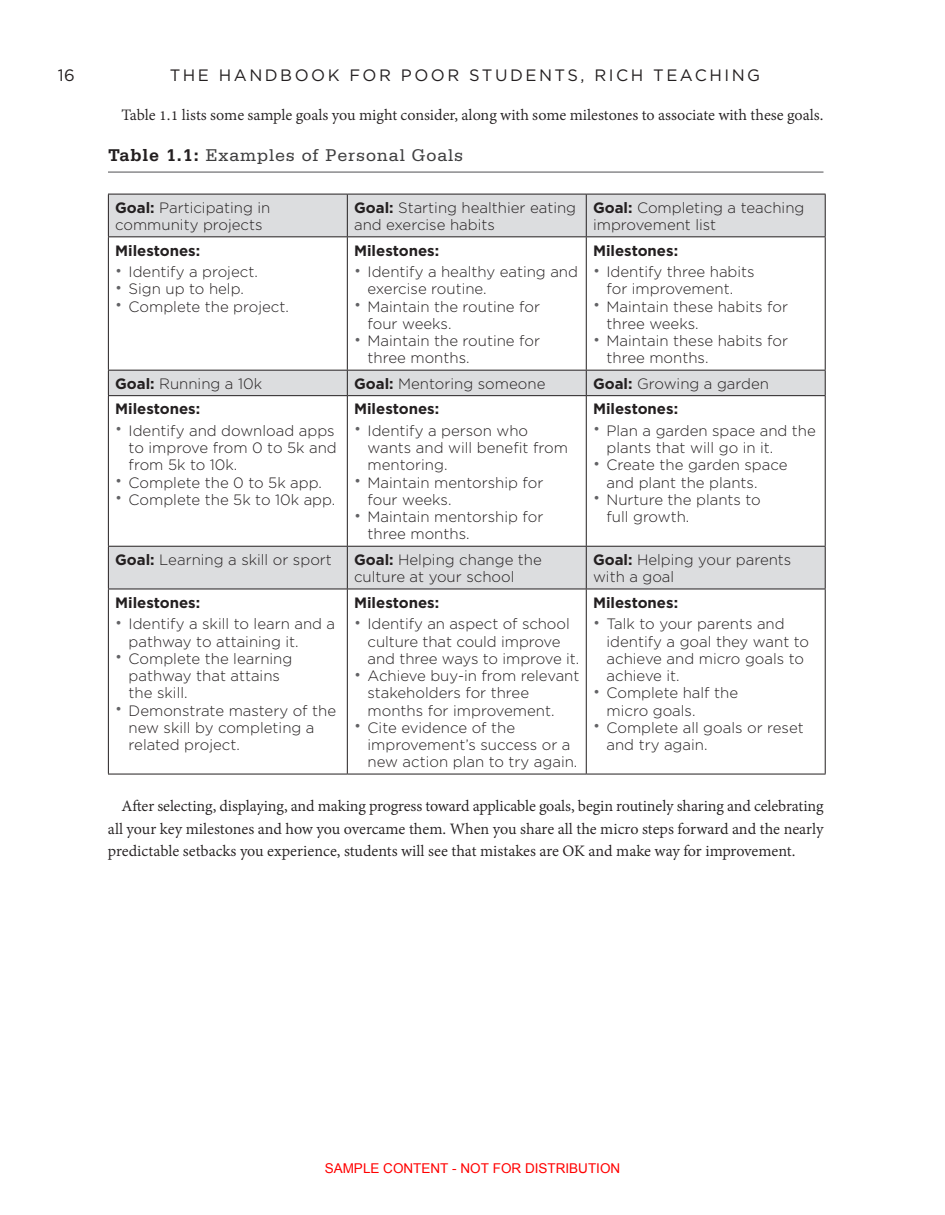
<style>
.page{position:relative;width:945px;height:1215px;background:#fff}
.page>*{position:absolute;margin:0;border:0;box-sizing:border-box;transform-origin:0 0}
.table_title{font:18px "Serifa Std";letter-spacing:.05em;color:#3e3e3f}
.t1{font:17.25px/22.5px "Adobe Devanagari";color:#231f20;text-align:justify}
.t2{font:16.5px "Gotham";letter-spacing:.15em;color:#231f20}
.table_text{font:300 15px/17.2px "Gotham";color:#231f20}
.table_text-2{font:700 15px "Gotham";color:#231f20}
.t3{font:13.5px "Arial";color:#f00}
.s1{font-weight:700;color:#231f20}
.s2{font-weight:700}
.s3{color:#636366}
</style>
<div class="page">
<hr style="left:108px;top:172px;width:716px;height:1px;background:#636366">
<svg style="left:109px;top:195px;width:716px;height:394px"></svg>
<hr style="left:347px;top:194px;width:1px;height:42px;background:#231f20">
<hr style="left:586px;top:194px;width:1px;height:42px;background:#231f20">
<hr style="left:108px;top:236px;width:239px;height:1px;background:#231f20">
<hr style="left:347px;top:236px;width:239px;height:1px;background:#231f20">
<hr style="left:347px;top:237px;width:1px;height:133px;background:#231f20">
<hr style="left:586px;top:236px;width:240px;height:1px;background:#231f20">
<hr style="left:586px;top:237px;width:1px;height:133px;background:#231f20">
<hr style="left:108px;top:370px;width:239px;height:1px;background:#231f20">
<hr style="left:347px;top:370px;width:239px;height:1px;background:#231f20">
<svg style="left:347px;top:371px;width:1px;height:24px"></svg>
<hr style="left:586px;top:370px;width:240px;height:1px;background:#231f20">
<svg style="left:586px;top:371px;width:1px;height:24px"></svg>
<hr style="left:108px;top:395px;width:239px;height:1px;background:#231f20">
<hr style="left:347px;top:395px;width:239px;height:1px;background:#231f20">
<hr style="left:347px;top:396px;width:1px;height:150px;background:#231f20">
<hr style="left:586px;top:395px;width:240px;height:1px;background:#231f20">
<hr style="left:586px;top:396px;width:1px;height:150px;background:#231f20">
<hr style="left:108px;top:546px;width:239px;height:1px;background:#231f20">
<hr style="left:347px;top:546px;width:239px;height:1px;background:#231f20">
<hr style="left:347px;top:547px;width:1px;height:42px;background:#231f20">
<hr style="left:586px;top:546px;width:240px;height:1px;background:#231f20">
<hr style="left:586px;top:547px;width:1px;height:42px;background:#231f20">
<hr style="left:108px;top:589px;width:239px;height:1px;background:#231f20">
<hr style="left:347px;top:589px;width:239px;height:1px;background:#231f20">
<hr style="left:347px;top:589px;width:1px;height:185px;background:#231f20">
<hr style="left:586px;top:589px;width:240px;height:1px;background:#231f20">
<hr style="left:586px;top:589px;width:1px;height:185px;background:#231f20">
<hr style="left:108px;top:194px;width:239px;height:1px;background:#231f20">
<hr style="left:108px;top:194px;width:1px;height:42px;background:#231f20">
<hr style="left:347px;top:194px;width:239px;height:1px;background:#231f20">
<hr style="left:586px;top:194px;width:240px;height:1px;background:#231f20">
<hr style="left:825px;top:194px;width:1px;height:42px;background:#231f20">
<hr style="left:108px;top:237px;width:1px;height:133px;background:#231f20">
<hr style="left:825px;top:237px;width:1px;height:133px;background:#231f20">
<svg style="left:108px;top:371px;width:1px;height:24px"></svg>
<svg style="left:825px;top:371px;width:1px;height:24px"></svg>
<hr style="left:108px;top:396px;width:1px;height:150px;background:#231f20">
<hr style="left:825px;top:396px;width:1px;height:150px;background:#231f20">
<hr style="left:108px;top:547px;width:1px;height:42px;background:#231f20">
<hr style="left:825px;top:547px;width:1px;height:42px;background:#231f20">
<hr style="left:108px;top:589px;width:1px;height:185px;background:#231f20">
<hr style="left:825px;top:589px;width:1px;height:185px;background:#231f20">
<hr style="left:108px;top:774px;width:239px;height:1px;background:#231f20">
<hr style="left:347px;top:774px;width:239px;height:1px;background:#231f20">
<hr style="left:586px;top:774px;width:240px;height:1px;background:#231f20">
<p class="t2" style="left:58px;top:64px;width:18px">16</p>
<p class="t2" style="left:170px;top:64px;width:592px">THE HANDBOOK FOR POOR STUDENTS, RICH TEACHING</p>
<p class="t1" style="left:122px;top:105px;width:704px">Table 1.1 lists some sample goals you might consider, along with some milestones to associate with these goals.</p>
<p class="table_title" style="left:108px;top:145px;width:357px"><span class="s1">Table 1.1:</span> Examples of Personal Goals</p>
<p class="table_text" style="left:115px;top:199px;width:157px"><span class="s2">Goal:</span> Participating in community projects</p>
<p class="table_text" style="left:354px;top:199px;width:224px"><span class="s2">Goal:</span> Starting healthier eating and exercise habits</p>
<p class="table_text" style="left:593px;top:199px;width:213px"><span class="s2">Goal:</span> Completing a teaching improvement list</p>
<p class="table_text-2" style="left:115px;top:240px;width:87px">Milestones:</p>
<p class="table_text" style="left:115px;top:263px;width:144px"><span class="s3">•</span> Identify a project.</p>
<p class="table_text" style="left:115px;top:280px;width:130px"><span class="s3">•</span> Sign up to help.</p>
<p class="table_text" style="left:115px;top:297px;width:175px"><span class="s3">•</span> Complete the project.</p>
<p class="table_text-2" style="left:354px;top:240px;width:87px">Milestones:</p>
<p class="table_text" style="left:368px;top:263px;width:212px;text-indent:-14px"><span class="s3">•</span> Identify a healthy eating and exercise routine.</p>
<p class="table_text" style="left:368px;top:297px;width:174px;text-indent:-14px"><span class="s3">•</span> Maintain the routine for four weeks.</p>
<p class="table_text" style="left:368px;top:332px;width:174px;text-indent:-14px"><span class="s3">•</span> Maintain the routine for three months.</p>
<p class="table_text-2" style="left:593px;top:240px;width:87px">Milestones:</p>
<p class="table_text" style="left:593px;top:263px;width:163px;text-align:center"><span class="s3">•</span> Identify three habits for improvement.</p>
<p class="table_text" style="left:607px;top:297px;width:183px;text-indent:-14px"><span class="s3">•</span> Maintain these habits for three weeks.</p>
<p class="table_text" style="left:607px;top:332px;width:183px;text-indent:-14px"><span class="s3">•</span> Maintain these habits for three months.</p>
<p class="table_text" style="left:115px;top:375px;width:149px"><span class="s2">Goal:</span> Running a 10k</p>
<p class="table_text" style="left:354px;top:375px;width:193px"><span class="s2">Goal:</span> Mentoring someone</p>
<p class="table_text" style="left:593px;top:375px;width:178px"><span class="s2">Goal:</span> Growing a garden</p>
<p class="table_text-2" style="left:115px;top:399px;width:87px">Milestones:</p>
<p class="table_text" style="left:129px;top:422px;width:210px;text-indent:-14px"><span class="s3">•</span> Identify and download apps to improve from 0 to 5k and from 5k to 10k.</p>
<p class="table_text" style="left:115px;top:473px;width:208px"><span class="s3">•</span> Complete the 0 to 5k app.</p>
<p class="table_text" style="left:115px;top:491px;width:222px"><span class="s3">•</span> Complete the 5k to 10k app.</p>
<p class="table_text-2" style="left:354px;top:399px;width:87px">Milestones:</p>
<p class="table_text" style="left:368px;top:422px;width:202px;text-indent:-14px"><span class="s3">•</span> Identify a person who wants and will benefit from mentoring.</p>
<p class="table_text" style="left:368px;top:473px;width:177px;text-indent:-14px"><span class="s3">•</span> Maintain mentorship for four weeks.</p>
<p class="table_text" style="left:368px;top:508px;width:177px;text-indent:-14px"><span class="s3">•</span> Maintain mentorship for three months.</p>
<p class="table_text-2" style="left:593px;top:399px;width:87px">Milestones:</p>
<p class="table_text" style="left:607px;top:422px;width:211px;text-indent:-14px"><span class="s3">•</span> Plan a garden space and the plants that will go in it.</p>
<p class="table_text" style="left:607px;top:456px;width:183px;text-indent:-14px"><span class="s3">•</span> Create the garden space and plant the plants.</p>
<p class="table_text" style="left:607px;top:491px;width:156px;text-indent:-14px"><span class="s3">•</span> Nurture the plants to full growth.</p>
<p class="table_text" style="left:115px;top:551px;width:218px"><span class="s2">Goal:</span> Learning a skill or sport</p>
<p class="table_text" style="left:354px;top:551px;width:189px"><span class="s2">Goal:</span> Helping change the culture at your school</p>
<p class="table_text" style="left:593px;top:551px;width:200px"><span class="s2">Goal:</span> Helping your parents with a goal</p>
<p class="table_text-2" style="left:115px;top:592px;width:87px">Milestones:</p>
<p class="table_text" style="left:129px;top:615px;width:208px;text-indent:-14px"><span class="s3">•</span> Identify a skill to learn and a pathway to attaining it.</p>
<p class="table_text" style="left:129px;top:649px;width:165px;text-indent:-14px"><span class="s3">•</span> Complete the learning pathway that attains the skill.</p>
<p class="table_text" style="left:129px;top:701px;width:209px;text-indent:-14px"><span class="s3">•</span> Demonstrate mastery of the new skill by completing a related project.</p>
<p class="table_text-2" style="left:354px;top:592px;width:87px">Milestones:</p>
<p class="table_text" style="left:368px;top:615px;width:213px;text-indent:-14px"><span class="s3">•</span> Identify an aspect of school culture that could improve and three ways to improve it.</p>
<p class="table_text" style="left:368px;top:667px;width:213px;text-indent:-14px"><span class="s3">•</span> Achieve buy-in from relevant stakeholders for three months for improvement.</p>
<p class="table_text" style="left:368px;top:718px;width:211px;text-indent:-14px"><span class="s3">•</span> Cite evidence of the improvement’s success or a new action plan to try again.</p>
<p class="table_text-2" style="left:593px;top:592px;width:87px">Milestones:</p>
<p class="table_text" style="left:607px;top:615px;width:204px;text-indent:-14px"><span class="s3">•</span> Talk to your parents and identify a goal they want to achieve and micro goals to achieve it.</p>
<p class="table_text" style="left:607px;top:684px;width:133px;text-indent:-14px"><span class="s3">•</span> Complete half the micro goals.</p>
<p class="table_text" style="left:607px;top:718px;width:199px;text-indent:-14px"><span class="s3">•</span> Complete all goals or reset and try again.</p>
<p class="t1" style="left:108px;top:796px;width:717px;text-indent:14px">After selecting, displaying, and making progress toward applicable goals, begin routinely sharing and celebrating all your key milestones and how you overcame them. When you share all the micro steps forward and the nearly predictable setbacks you experience, students will see that mistakes are OK and make way for improvement.</p>
<p class="t3" style="left:325px;top:1159px;width:297px">SAMPLE CONTENT - NOT FOR DISTRIBUTION</p>
</div>
